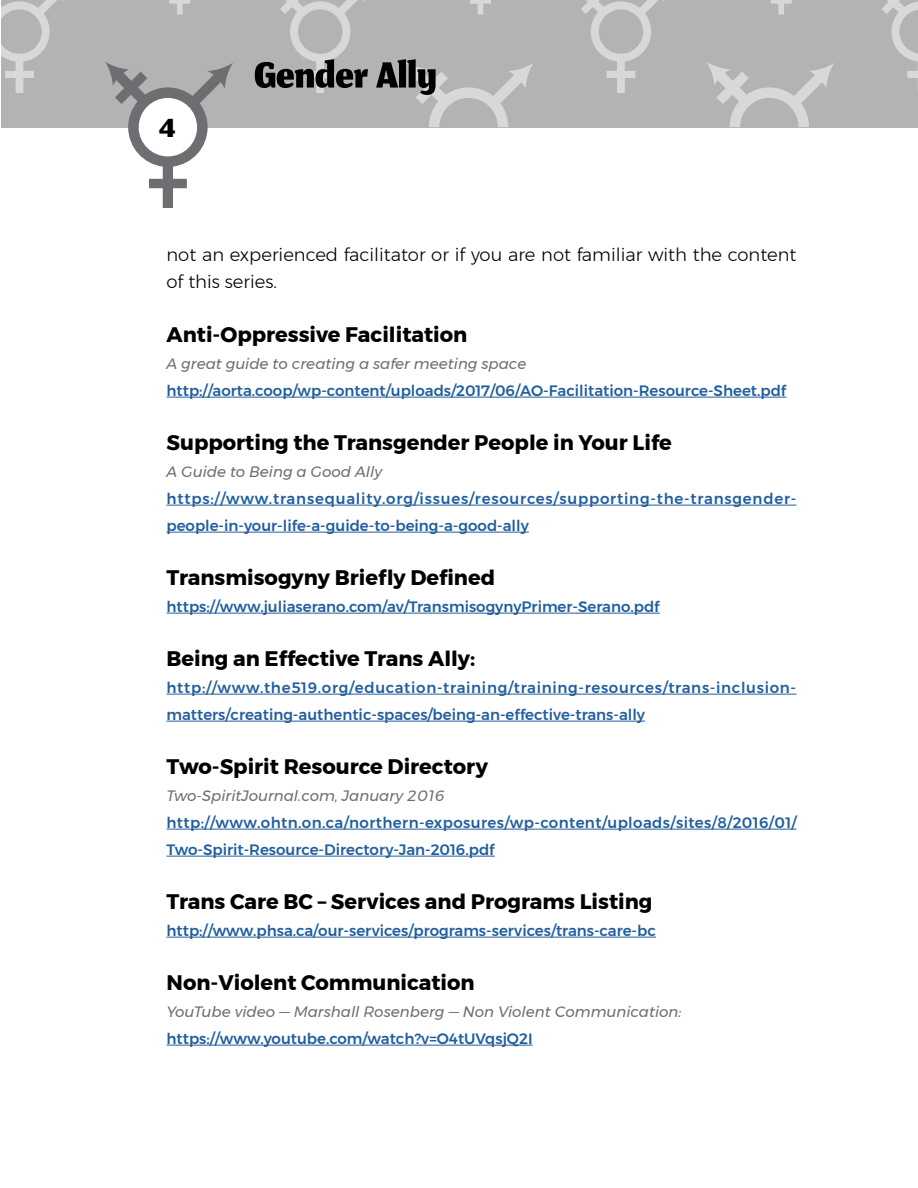
<style>
.page{position:relative;width:918px;height:1188px;background:#fff}
.page>*{position:absolute;margin:0;border:0;box-sizing:border-box;transform-origin:0 0}
.t1{font:64.5px "Jomhuria";color:#000}
.t2{font:46.5px "Jomhuria";color:#000}
.t3{font:700 21px "Montserrat";color:#000}
.t4{font:300 18px/27px "Montserrat";color:#000}
.t5{font:500 15px/27px "Montserrat";letter-spacing:.025em;color:#215e9e}
.t6{font:500 15px "Montserrat";color:#215e9e}
.t7{font:italic 15px "Montserrat";color:#6d6e71}
.t8{font:500 15px/27px "Montserrat";letter-spacing:.05em;color:#215e9e}
</style>
<div class="page">
<div style="left:2px;top:0;width:916px;height:128px;background:#b3b3b3"></div>
<svg style="left:882px;top:0;width:36px;height:78px"></svg>
<svg style="left:581px;top:0;width:83px;height:93px"></svg>
<svg style="left:771px;top:0;width:21px;height:15px"></svg>
<svg style="left:280px;top:0;width:84px;height:93px"></svg>
<svg style="left:2px;top:0;width:61px;height:93px"></svg>
<svg style="left:470px;top:0;width:21px;height:15px"></svg>
<svg style="left:169px;top:0;width:21px;height:15px"></svg>
<svg style="left:406px;top:62px;width:127px;height:65px"></svg>
<svg style="left:707px;top:62px;width:127px;height:65px"></svg>
<svg style="left:105px;top:62px;width:128px;height:146px"></svg>
<hr style="left:166px;top:397px;width:620px;height:1px;background:#215e9e">
<hr style="left:166px;top:505px;width:630px;height:1px;background:#215e9e">
<hr style="left:166px;top:532px;width:363px;height:1px;background:#215e9e">
<hr style="left:166px;top:613px;width:494px;height:1px;background:#215e9e">
<hr style="left:166px;top:694px;width:630px;height:1px;background:#215e9e">
<hr style="left:166px;top:721px;width:479px;height:1px;background:#215e9e">
<hr style="left:166px;top:829px;width:630px;height:1px;background:#215e9e">
<hr style="left:166px;top:856px;width:329px;height:1px;background:#215e9e">
<hr style="left:166px;top:937px;width:490px;height:1px;background:#215e9e">
<hr style="left:166px;top:1045px;width:367px;height:1px;background:#215e9e">
<h2 class="t2" style="left:159px;top:93px;width:18px">4</h2>
<h1 class="t1" style="left:254px;top:28px;width:184px">Gender Ally</h1>
<p class="t4" style="left:166px;top:241px;width:631px">not an experienced facilitator or if you are not familiar with the content of this series.</p>
<h3 class="t3" style="left:166px;top:318px;width:302px">Anti-Oppressive Facilitation</h3>
<p class="t7" style="left:166px;top:352px;width:361px">A great guide to creating a safer meeting space</p>
<p class="t6" style="left:166px;top:379px;width:621px">http://aorta.coop/wp-content/uploads/2017/06/AO-Facilitation-Resource-Sheet.pdf</p>
<h3 class="t3" style="left:166px;top:426px;width:507px">Supporting the Transgender People in Your Life</h3>
<p class="t7" style="left:166px;top:460px;width:217px">A Guide to Being a Good Ally</p>
<p class="t8" style="left:166px;top:485px;width:631px">https://www.transequality.org/issues/resources/supporting-the-transgender&shy;people-in-your-life-a-guide-to-being-a-good-ally</p>
<h3 class="t3" style="left:166px;top:561px;width:330px">Transmisogyny Briefly Defined</h3>
<p class="t6" style="left:166px;top:595px;width:495px">https://www.juliaserano.com/av/TransmisogynyPrimer-Serano.pdf</p>
<h3 class="t3" style="left:166px;top:642px;width:310px">Being an Effective Trans Ally:</h3>
<p class="t5" style="left:166px;top:674px;width:631px">http://www.the519.org/education-training/training-resources/trans-inclusion&shy;matters/creating-authentic-spaces/being-an-effective-trans-ally</p>
<h3 class="t3" style="left:166px;top:750px;width:323px">Two-Spirit Resource Directory</h3>
<p class="t7" style="left:166px;top:784px;width:280px">Two-SpiritJournal.com, January 2016</p>
<p class="t5" style="left:166px;top:809px;width:632px">http://www.ohtn.on.ca/northern-exposures/wp-content/uploads/sites/8/2016/01/<br>Two-Spirit-Resource-Directory-Jan-2016.pdf</p>
<h3 class="t3" style="left:166px;top:885px;width:488px">Trans Care BC – Services and Programs Listing</h3>
<p class="t6" style="left:166px;top:919px;width:491px">http://www.phsa.ca/our-services/programs-services/trans-care-bc</p>
<h3 class="t3" style="left:166px;top:966px;width:310px">Non-Violent Communication</h3>
<p class="t7" style="left:166px;top:1000px;width:517px">YouTube video — Marshall Rosenberg — Non Violent Communication:</p>
<p class="t6" style="left:166px;top:1027px;width:368px">https://www.youtube.com/watch?v=O4tUVqsjQ2I</p>
</div>
